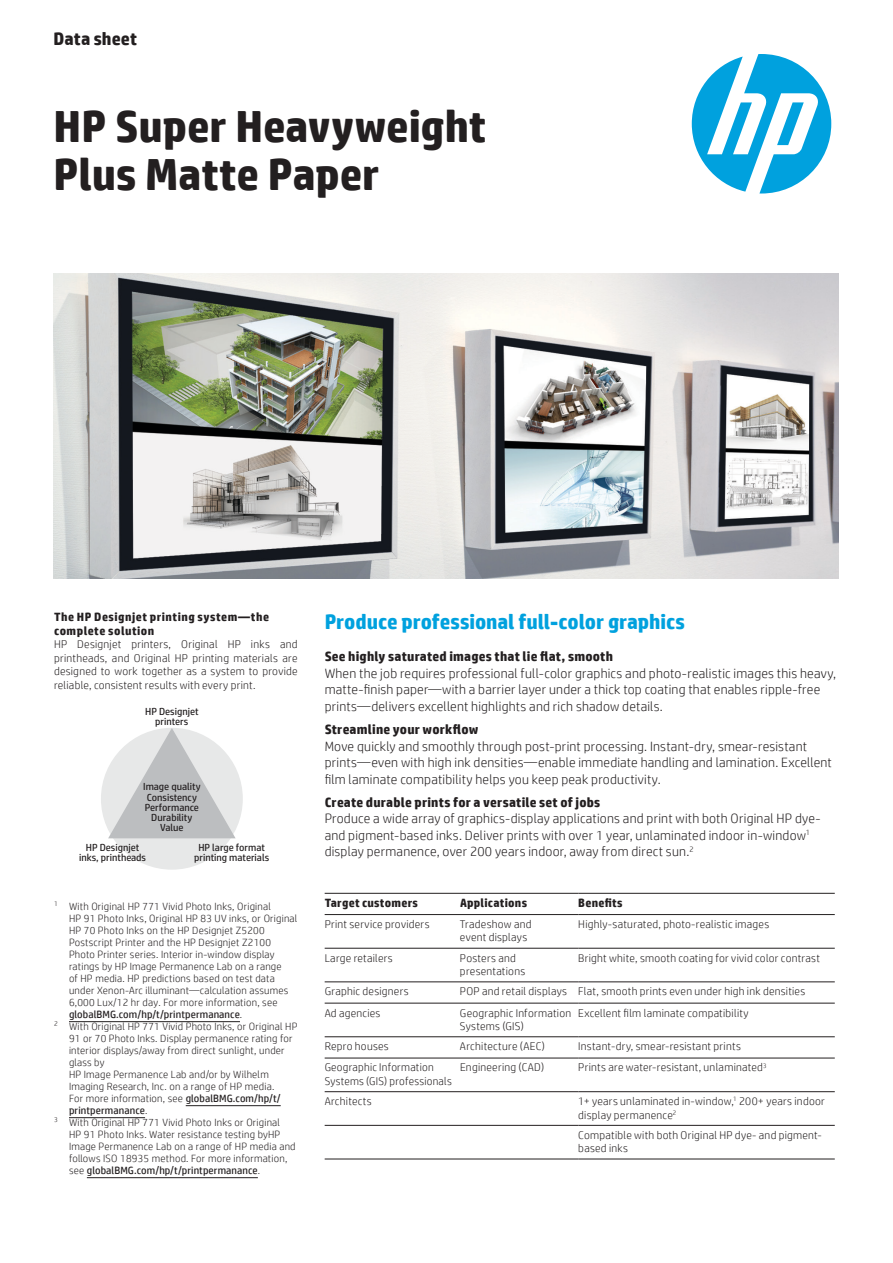
<style>
.page{position:relative;width:893px;height:1263px;background:#fff}
.page>*{position:absolute;margin:0;border:0;box-sizing:border-box;transform-origin:0 0}
.t1{font:700 45px/48px "HP Simplified";letter-spacing:-.005em;color:#231f20}
.t2{font:700 21px "HP Simplified";letter-spacing:-.005em;color:#00a1de}
.t3{font:700 18px "HP Simplified";color:#231f20}
.t4{font:300 13.5px/16.5px "HP Simplified";letter-spacing:.015em;color:#231f20}
.t5{font:700 13.5px "HP Simplified";letter-spacing:.015em;color:#231f20}
.t6{font:700 12px/13.5px "HP Simplified";letter-spacing:.035em;color:#231f20}
.t7{font:300 11.25px/13.5px "HP Simplified";letter-spacing:.02em;color:#231f20}
.t8{font:300 10.5px "HP Simplified";letter-spacing:.02em;color:#231f20}
.t9{font:10.5px "HP Simplified";letter-spacing:.01em;color:#231f20}
.t10{font:10.2px/10.4px "HP Simplified";color:#231f20;text-align:center}
.s1{font-weight:300}
.s2{font-weight:400}
</style>
<div class="page">
<img style="left:54px;top:274px;width:785px;height:304px">
<svg style="left:692px;top:54px;width:139px;height:140px"></svg>
<div style="left:101px;top:728px;width:142px;height:142px;background:#e7e8e8;border-radius:50%"></div>
<svg style="left:108px;top:728px;width:128px;height:110px"></svg>
<hr style="left:69px;top:1021px;width:171px;height:1px;background:#231f20">
<hr style="left:186px;top:1105px;width:95px;height:1px;background:#231f20">
<hr style="left:69px;top:1117px;width:76px;height:1px;background:#231f20">
<hr style="left:87px;top:1177px;width:171px;height:1px;background:#231f20">
<hr style="left:325px;top:893px;width:135px;height:1px;background:#231f20">
<hr style="left:460px;top:893px;width:118px;height:1px;background:#231f20">
<hr style="left:578px;top:893px;width:257px;height:1px;background:#231f20">
<hr style="left:325px;top:914px;width:135px;height:1px;background:#231f20">
<hr style="left:460px;top:914px;width:118px;height:1px;background:#231f20">
<hr style="left:578px;top:914px;width:257px;height:1px;background:#231f20">
<hr style="left:325px;top:948px;width:135px;height:1px;background:#231f20">
<hr style="left:460px;top:948px;width:118px;height:1px;background:#231f20">
<hr style="left:578px;top:948px;width:257px;height:1px;background:#231f20">
<hr style="left:325px;top:981px;width:135px;height:1px;background:#231f20">
<hr style="left:460px;top:981px;width:118px;height:1px;background:#231f20">
<hr style="left:578px;top:981px;width:257px;height:1px;background:#231f20">
<hr style="left:325px;top:1003px;width:135px;height:1px;background:#231f20">
<hr style="left:460px;top:1003px;width:118px;height:1px;background:#231f20">
<hr style="left:578px;top:1003px;width:257px;height:1px;background:#231f20">
<hr style="left:325px;top:1036px;width:135px;height:1px;background:#231f20">
<hr style="left:460px;top:1036px;width:118px;height:1px;background:#231f20">
<hr style="left:578px;top:1036px;width:257px;height:1px;background:#231f20">
<hr style="left:325px;top:1058px;width:135px;height:1px;background:#231f20">
<hr style="left:460px;top:1058px;width:118px;height:1px;background:#231f20">
<hr style="left:578px;top:1058px;width:257px;height:1px;background:#231f20">
<hr style="left:325px;top:1091px;width:135px;height:1px;background:#231f20">
<hr style="left:460px;top:1091px;width:118px;height:1px;background:#231f20">
<hr style="left:578px;top:1091px;width:257px;height:1px;background:#231f20">
<hr style="left:325px;top:1125px;width:135px;height:1px;background:#231f20">
<hr style="left:460px;top:1125px;width:118px;height:1px;background:#231f20">
<hr style="left:578px;top:1125px;width:257px;height:1px;background:#231f20">
<hr style="left:325px;top:1159px;width:135px;height:1px;background:#231f20">
<hr style="left:460px;top:1159px;width:118px;height:1px;background:#231f20">
<hr style="left:578px;top:1159px;width:257px;height:1px;background:#231f20">
<h3 class="t3" style="left:54px;top:27px;width:85px">Data sheet</h3>
<h1 class="t1" style="left:54px;top:103px;width:434px">HP Super Heavyweight<br>Plus Matte Paper</h1>
<p class="t6" style="left:54px;top:610px;width:217px">The HP Designjet printing system—the complete solution</p>
<p class="t7" style="left:54px;top:637px;width:245px;text-align:justify">HP Designjet printers, Original HP inks and printheads, and Original HP printing materials are designed to work together as a system to provide reliable, consistent results with every print.</p>
<p class="t10" style="left:145px;top:706px;width:55px">HP Designjet printers</p>
<p class="t10" style="left:143px;top:781px;width:59px">Image quality<br>Consistency<br>Performance<br>Durability<br>Value</p>
<p class="t10" style="left:79px;top:842px;width:69px">HP Designjet inks, printheads</p>
<p class="t10" style="left:194px;top:842px;width:77px">HP large format printing materials</p>
<p class="t8" style="left:54px;top:899px;width:218px"><sup>1</sup> With Original HP 771 Vivid Photo Inks, Original</p>
<p class="t8" style="left:69px;top:911px;width:230px">HP 91 Photo Inks, Original HP 83 UV inks, or Original</p>
<p class="t8" style="left:69px;top:923px;width:197px">HP 70 Photo Inks on the HP Designjet Z5200</p>
<p class="t8" style="left:69px;top:935px;width:203px">Postscript Printer and the HP Designjet Z2100</p>
<p class="t8" style="left:69px;top:947px;width:207px">Photo Printer series. Interior in-window display</p>
<p class="t8" style="left:69px;top:959px;width:214px">ratings by HP Image Permanence Lab on a range</p>
<p class="t8" style="left:69px;top:971px;width:207px">of HP media. HP predictions based on test data</p>
<p class="t8" style="left:69px;top:983px;width:221px">under Xenon-Arc illuminant—calculation assumes</p>
<p class="t8" style="left:69px;top:995px;width:210px">6,000 Lux/12 hr day. For more information, see</p>
<p class="t9" style="left:69px;top:1007px;width:175px">globalBMG.com/hp/t/printpermanance<span class="s1">.</span></p>
<p class="t8" style="left:54px;top:1019px;width:245px"><sup>2</sup> With Original HP 771 Vivid Photo Inks, or Original HP</p>
<p class="t8" style="left:69px;top:1031px;width:225px">91 or 70 Photo Inks. Display permanence rating for</p>
<p class="t8" style="left:69px;top:1043px;width:217px">interior displays/away from direct sunlight, under</p>
<p class="t8" style="left:69px;top:1055px;width:37px">glass by</p>
<p class="t8" style="left:69px;top:1067px;width:201px">HP Image Permanence Lab and/or by Wilhelm</p>
<p class="t8" style="left:69px;top:1079px;width:207px">Imaging Research, Inc. on a range of HP media.</p>
<p class="t8" style="left:69px;top:1091px;width:213px">For more information, see <span class="s2">globalBMG.com/hp/t/</span></p>
<p class="t9" style="left:69px;top:1103px;width:80px">printpermanance<span class="s1">.</span></p>
<p class="t8" style="left:54px;top:1115px;width:228px"><sup>3</sup> With Original HP 771 Vivid Photo Inks or Original</p>
<p class="t8" style="left:69px;top:1127px;width:213px">HP 91 Photo Inks. Water resistance testing byHP</p>
<p class="t8" style="left:69px;top:1139px;width:228px">Image Permanence Lab on a range of HP media and</p>
<p class="t8" style="left:69px;top:1151px;width:220px">follows ISO 18935 method. For more information,</p>
<p class="t9" style="left:69px;top:1163px;width:193px"><span class="s1">see</span> globalBMG.com/hp/t/printpermanance<span class="s1">.</span></p>
<h2 class="t2" style="left:325px;top:607px;width:362px">Produce professional full-color graphics</h2>
<p class="t5" style="left:325px;top:648px;width:290px">See highly saturated images that lie flat, smooth</p>
<p class="t4" style="left:325px;top:664px;width:513px">When the job requires professional full-color graphics and photo-realistic images this heavy, matte-finish paper—with a barrier layer under a thick top coating that enables ripple-free prints—delivers excellent highlights and rich shadow details.</p>
<p class="t5" style="left:325px;top:720px;width:155px">Streamline your workflow</p>
<p class="t4" style="left:325px;top:737px;width:509px">Move quickly and smoothly through post-print processing. Instant-dry, smear-resistant prints—even with high ink densities—enable immediate handling and lamination. Excellent film laminate compatibility helps you keep peak productivity.</p>
<p class="t5" style="left:325px;top:793px;width:277px">Create durable prints for a versatile set of jobs</p>
<p class="t4" style="left:325px;top:810px;width:497px">Produce a wide array of graphics-display applications and print with both Original HP dye&shy;and pigment-based inks. Deliver prints with over 1 year, unlaminated indoor in-window<sup>1 </sup>display permanence, over 200 years indoor, away from direct sun.<sup>2</sup></p>
<p class="t6" style="left:325px;top:896px;width:95px">Target customers</p>
<p class="t6" style="left:460px;top:896px;width:69px">Applications</p>
<p class="t6" style="left:578px;top:896px;width:46px">Benefits</p>
<p class="t7" style="left:325px;top:917px;width:106px">Print service providers</p>
<p class="t7" style="left:460px;top:917px;width:73px">Tradeshow and event displays</p>
<p class="t7" style="left:578px;top:917px;width:192px">Highly-saturated, photo-realistic images</p>
<p class="t7" style="left:325px;top:951px;width:70px">Large retailers</p>
<p class="t7" style="left:460px;top:951px;width:67px">Posters and presentations</p>
<p class="t7" style="left:578px;top:951px;width:243px">Bright white, smooth coating for vivid color contrast</p>
<p class="t7" style="left:325px;top:984px;width:86px">Graphic designers</p>
<p class="t7" style="left:460px;top:984px;width:347px">POP and retail displays Flat, smooth prints even under high ink densities</p>
<p class="t7" style="left:325px;top:1005px;width:57px">Ad agencies</p>
<p class="t7" style="left:460px;top:1005px;width:113px">Geographic Information<br>Systems (GIS)</p>
<p class="t7" style="left:578px;top:1005px;width:172px">Excellent film laminate compatibility</p>
<p class="t7" style="left:325px;top:1039px;width:66px">Repro houses</p>
<p class="t7" style="left:460px;top:1039px;width:86px">Architecture (AEC)</p>
<p class="t7" style="left:578px;top:1039px;width:164px">Instant-dry, smear-resistant prints</p>
<p class="t7" style="left:325px;top:1060px;width:129px">Geographic Information<br>Systems (GIS) professionals</p>
<p class="t7" style="left:460px;top:1060px;width:86px">Engineering (CAD)</p>
<p class="t7" style="left:578px;top:1060px;width:190px">Prints are water-resistant, unlaminated<sup>3</sup></p>
<p class="t7" style="left:325px;top:1094px;width:49px">Architects</p>
<p class="t7" style="left:578px;top:1094px;width:248px">1+ years unlaminated in-window,<sup>1</sup> 200+ years indoor display permanence<sup>2</sup></p>
<p class="t7" style="left:578px;top:1128px;width:245px">Compatible with both Original HP dye- and pigment&shy;based inks</p>
</div>
